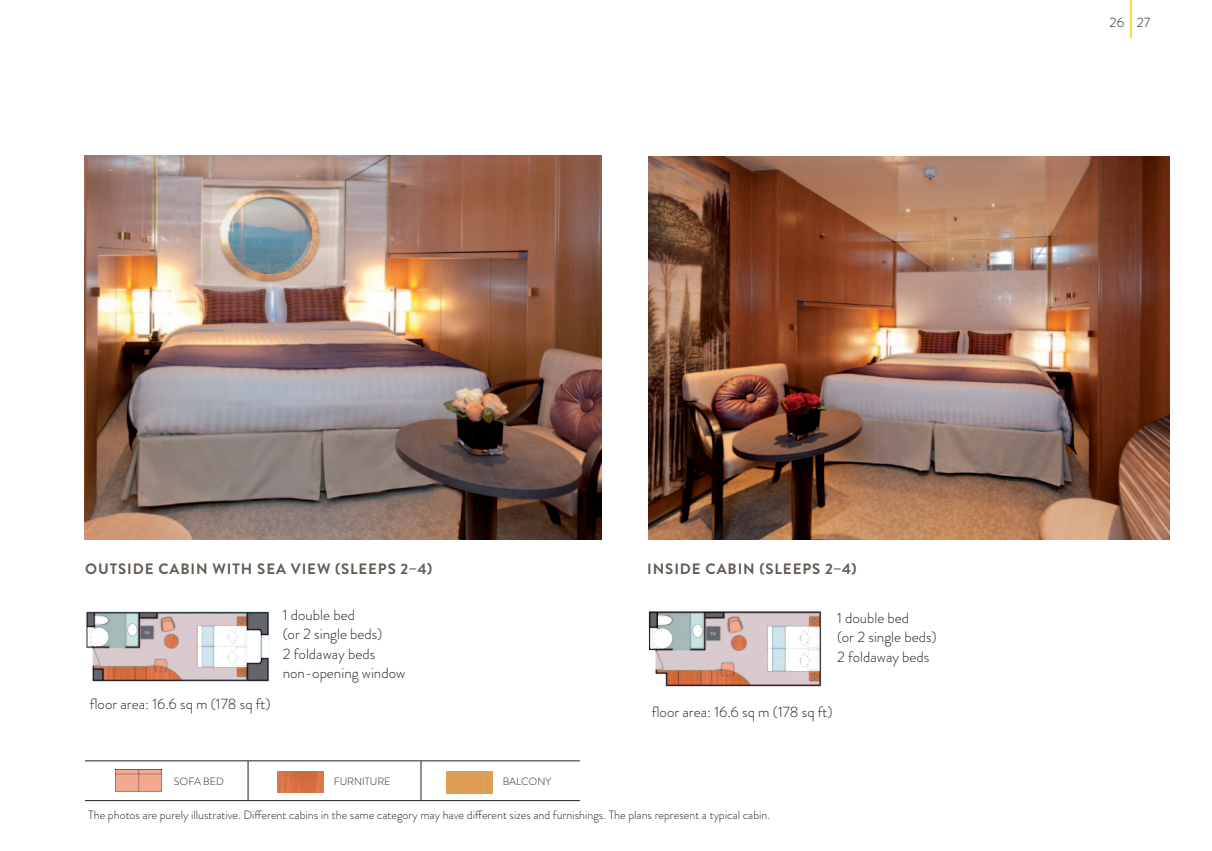
<style>
.page{position:relative;width:1212px;height:851px;background:#fff}
.page>*{position:absolute;margin:0;border:0;box-sizing:border-box;transform-origin:0 0}
.t1{font:300 15px/19.5px "Brandon Grotesque";color:#231f20}
.t2{font:700 15px "Brandon Grotesque";letter-spacing:.06em;color:#625b54}
.t3{font:300 13.5px "Brandon Grotesque";color:#231f20}
.t4{font:300 12px "Brandon Grotesque";color:#231f20}
.t5{font:300 10.5px "Brandon Grotesque";color:#231f20}
</style>
<div class="page">
<hr style="left:1130px;top:0;width:2px;height:38px;background:#fed41d">
<img style="left:648px;top:156px;width:521px;height:384px">
<img style="left:84px;top:156px;width:517px;height:384px">
<img style="left:86px;top:611px;width:183px;height:71px">
<img style="left:648px;top:611px;width:174px;height:76px">
<hr style="left:248px;top:760px;width:173px;height:1px;background:#231f20">
<hr style="left:421px;top:760px;width:159px;height:1px;background:#231f20">
<hr style="left:421px;top:761px;width:1px;height:39px;background:#231f20">
<hr style="left:248px;top:800px;width:173px;height:1px;background:#231f20">
<hr style="left:85px;top:760px;width:163px;height:1px;background:#231f20">
<hr style="left:85px;top:800px;width:163px;height:1px;background:#231f20">
<hr style="left:248px;top:761px;width:1px;height:39px;background:#231f20">
<hr style="left:421px;top:800px;width:159px;height:1px;background:#231f20">
<img style="left:115px;top:769px;width:47px;height:22px">
<img style="left:278px;top:771px;width:46px;height:21px">
<img style="left:446px;top:771px;width:47px;height:22px">
<p class="t3" style="left:1109px;top:13px;width:42px">26 27</p>
<p class="t2" style="left:85px;top:558px;width:349px">OUTSIDE CABIN WITH SEA VIEW (SLEEPS 2–4)</p>
<p class="t1" style="left:283px;top:605px;width:124px">1 double bed<br>(or 2 single beds)<br>2 foldaway beds non-opening window</p>
<p class="t1" style="left:90px;top:694px;width:182px">floor area: 16.6 sq m (178 sq ft)</p>
<p class="t2" style="left:647px;top:558px;width:211px">INSIDE CABIN (SLEEPS 2–4)</p>
<p class="t1" style="left:837px;top:607px;width:101px">1 double bed<br>(or 2 single beds)<br>2 foldaway beds</p>
<p class="t1" style="left:652px;top:701px;width:182px">floor area: 16.6 sq m (178 sq ft)</p>
<p class="t5" style="left:174px;top:774px;width:51px">SOFA BED</p>
<p class="t5" style="left:334px;top:774px;width:58px">FURNITURE</p>
<p class="t5" style="left:503px;top:774px;width:50px">BALCONY</p>
<p class="t4" style="left:88px;top:806px;width:683px">The photos are purely illustrative. Different cabins in the same category may have different sizes and furnishings. The plans represent a typical cabin.</p>
</div>
